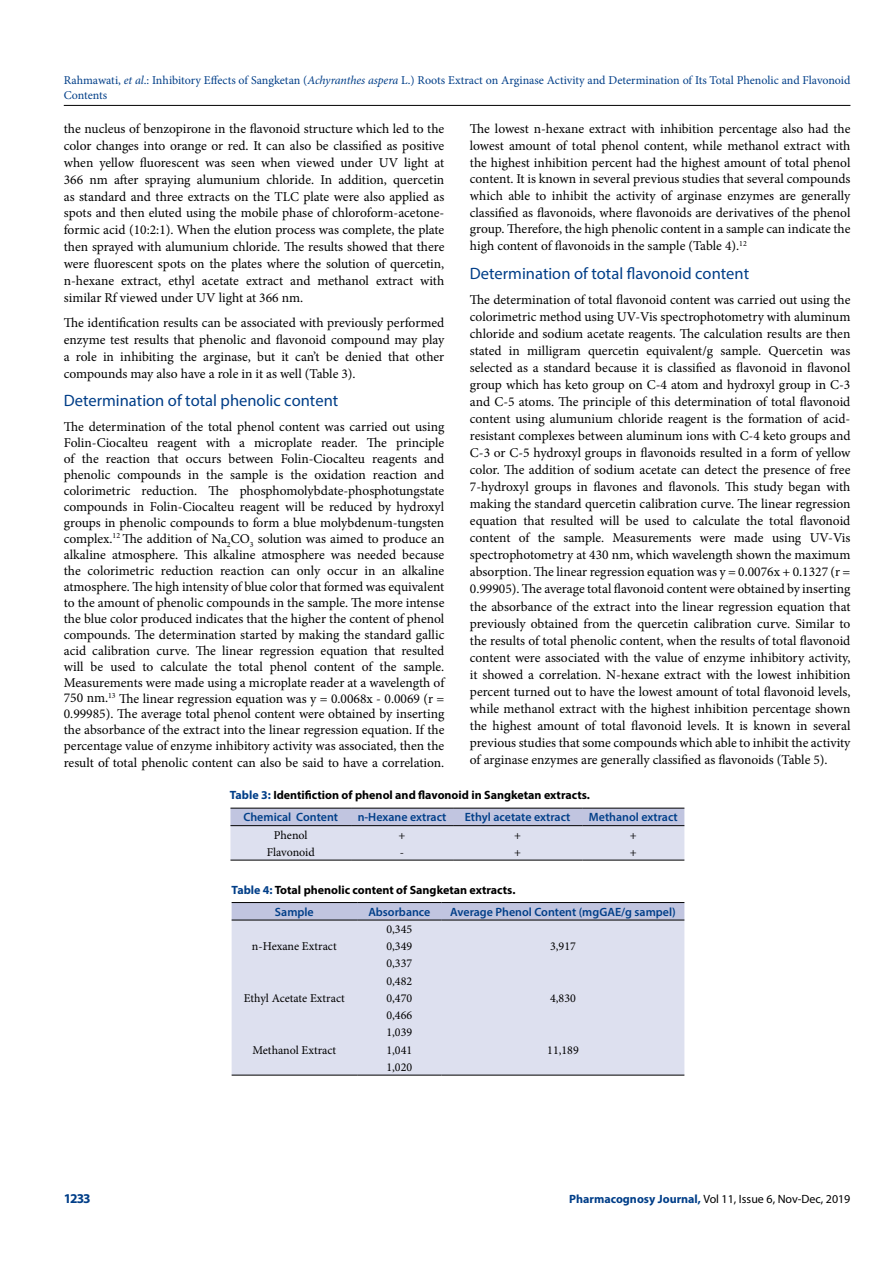
<style>
.page{position:relative;width:893px;height:1263px;background:#fff}
.page>*{position:absolute;margin:0;border:0;box-sizing:border-box;transform-origin:0 0}
.t1{font:16.5px "Myriad Pro";color:#003e88}
.t2{font:13.5px/17px "Minion Pro";color:#000;text-align:justify}
.t3{font:700 13.5px "Myriad Pro";color:#003e88}
.t4{font:12px/14.4px "Minion Pro";color:#003e88}
.t5{font:12px/17.2px "Minion Pro";color:#000}
.t6{font:600 12px "Myriad Pro";color:#003e88}
.t7{font:700 12px "Myriad Pro";color:#000}
.t8{font:12px "Myriad Pro";color:#000}
.s1{font-style:italic}
.s2{color:#003e88}
.s3{font-weight:700;color:#003e88}
</style>
<div class="page">
<hr style="left:64px;top:105px;width:786px;height:1px;background:#000">
<svg style="left:230px;top:809px;width:454px;height:51px;background:#d1d4e7"></svg>
<hr style="left:230px;top:808px;width:121px;height:1px;background:#000">
<hr style="left:351px;top:808px;width:102px;height:1px;background:#000">
<hr style="left:453px;top:808px;width:129px;height:1px;background:#000">
<hr style="left:582px;top:808px;width:102px;height:1px;background:#000">
<hr style="left:230px;top:825px;width:121px;height:1px;background:#000">
<hr style="left:351px;top:825px;width:102px;height:1px;background:#000">
<hr style="left:453px;top:825px;width:129px;height:1px;background:#000">
<hr style="left:582px;top:825px;width:102px;height:1px;background:#000">
<hr style="left:230px;top:860px;width:121px;height:1px;background:#000">
<hr style="left:351px;top:860px;width:102px;height:1px;background:#000">
<hr style="left:453px;top:860px;width:129px;height:1px;background:#000">
<hr style="left:582px;top:860px;width:102px;height:1px;background:#000">
<svg style="left:232px;top:903px;width:452px;height:17px;background:#bbbfd9"></svg>
<div style="left:232px;top:921px;width:452px;height:154px;background:#dde0ef"></div>
<hr style="left:232px;top:902px;width:125px;height:1px;background:#000">
<hr style="left:357px;top:902px;width:85px;height:1px;background:#000">
<hr style="left:442px;top:902px;width:242px;height:1px;background:#000">
<hr style="left:232px;top:920px;width:125px;height:1px;background:#000">
<hr style="left:357px;top:920px;width:85px;height:1px;background:#000">
<hr style="left:442px;top:920px;width:242px;height:1px;background:#000">
<hr style="left:232px;top:1075px;width:125px;height:1px;background:#000">
<hr style="left:442px;top:1075px;width:242px;height:1px;background:#000">
<hr style="left:357px;top:1075px;width:85px;height:1px;background:#000">
<p class="t4" style="left:64px;top:73px;width:788px">Rahmawati, <span class="s1">et al</span>.: Inhibitory Effects of Sangketan (<span class="s1">Achyranthes aspera</span> L.) Roots Extract on Arginase Activity and Determination of Its Total Phenolic and Flavonoid<br>Contents</p>
<p class="t2" style="left:64px;top:120px;width:382px">the nucleus of benzopirone in the flavonoid structure which led to the color changes into orange or red. It can also be classified as positive when yellow fluorescent was seen when viewed under UV light at 366 nm after spraying alumunium chloride. In addition, quercetin as standard and three extracts on the TLC plate were also applied as spots and then eluted using the mobile phase of chloroform-acetone&shy;formic acid (10:2:1). When the elution process was complete, the plate then sprayed with alumunium chloride. The results showed that there were fluorescent spots on the plates where the solution of quercetin, n-hexane extract, ethyl acetate extract and methanol extract with similar Rf viewed under UV light at 366 nm.</p>
<p class="t2" style="left:64px;top:315px;width:382px">The identification results can be associated with previously performed enzyme test results that phenolic and flavonoid compound may play a role in inhibiting the arginase, but it can’t be denied that other compounds may also have a role in it as well (Table 3).</p>
<p class="t1" style="left:64px;top:390px;width:276px">Determination of total phenolic content</p>
<p class="t2" style="left:64px;top:419px;width:382px;line-height:16px">The determination of the total phenol content was carried out using Folin-Ciocalteu reagent with a microplate reader. The principle of the reaction that occurs between Folin-Ciocalteu reagents and phenolic compounds in the sample is the oxidation reaction and colorimetric reduction. The phosphomolybdate-phosphotungstate compounds in Folin-Ciocalteu reagent will be reduced by hydroxyl groups in phenolic compounds to form a blue molybdenum-tungsten complex.<sup>12</sup> The addition of Na<sub>2</sub>CO<sub>3</sub> solution was aimed to produce an alkaline atmosphere. This alkaline atmosphere was needed because the colorimetric reduction reaction can only occur in an alkaline atmosphere. The high intensity of blue color that formed was equivalent to the amount of phenolic compounds in the sample. The more intense the blue color produced indicates that the higher the content of phenol compounds. The determination started by making the standard gallic acid calibration curve. The linear regression equation that resulted will be used to calculate the total phenol content of the sample.<br>Measurements were made using a microplate reader at a wavelength of 750 nm.<sup>13</sup> The linear regression equation was y = 0.0068x - 0.0069 (r = 0.99985). The average total phenol content were obtained by inserting the absorbance of the extract into the linear regression equation. If the percentage value of enzyme inhibitory activity was associated, then the result of total phenolic content can also be said to have a correlation.</p>
<p class="t2" style="left:470px;top:120px;width:382px">The lowest n-hexane extract with inhibition percentage also had the lowest amount of total phenol content, while methanol extract with the highest inhibition percent had the highest amount of total phenol content. It is known in several previous studies that several compounds which able to inhibit the activity of arginase enzymes are generally classified as flavonoids, where flavonoids are derivatives of the phenol group. Therefore, the high phenolic content in a sample can indicate the high content of flavonoids in the sample (Table 4).<sup>12</sup></p>
<p class="t1" style="left:470px;top:263px;width:281px">Determination of total flavonoid content</p>
<p class="t2" style="left:470px;top:291px;width:382px">The determination of total flavonoid content was carried out using the colorimetric method using UV-Vis spectrophotometry with aluminum chloride and sodium acetate reagents. The calculation results are then stated in milligram quercetin equivalent/g sample. Quercetin was selected as a standard because it is classified as flavonoid in flavonol group which has keto group on C-4 atom and hydroxyl group in C-3 and C-5 atoms. The principle of this determination of total flavonoid content using alumunium chloride reagent is the formation of acid&shy;resistant complexes between aluminum ions with C-4 keto groups and C-3 or C-5 hydroxyl groups in flavonoids resulted in a form of yellow color. The addition of sodium acetate can detect the presence of free 7-hydroxyl groups in flavones and flavonols. This study began with making the standard quercetin calibration curve. The linear regression equation that resulted will be used to calculate the total flavonoid content of the sample. Measurements were made using UV-Vis spectrophotometry at 430 nm, which wavelength shown the maximum absorption. The linear regression equation was y = 0.0076x + 0.1327 (r = 0.99905). The average total flavonoid content were obtained by inserting the absorbance of the extract into the linear regression equation that previously obtained from the quercetin calibration curve. Similar to the results of total phenolic content, when the results of total flavonoid content were associated with the value of enzyme inhibitory activity, it showed a correlation. N-hexane extract with the lowest inhibition percent turned out to have the lowest amount of total flavonoid levels, while methanol extract with the highest inhibition percentage shown the highest amount of total flavonoid levels. It is known in several previous studies that some compounds which able to inhibit the activity of arginase enzymes are generally classified as flavonoids (Table 5).</p>
<p class="t7" style="left:230px;top:787px;width:362px"><span class="s2">Table 3:</span> Identifiction of phenol and flavonoid in Sangketan extracts.</p>
<p class="t6" style="left:243px;top:810px;width:96px">Chemical Content</p>
<p class="t6" style="left:358px;top:810px;width:90px">n-Hexane extract</p>
<p class="t6" style="left:465px;top:810px;width:107px">Ethyl acetate extract</p>
<p class="t6" style="left:589px;top:810px;width:90px">Methanol extract</p>
<p class="t5" style="left:274px;top:826px;width:35px">Phenol</p>
<p class="t5" style="left:399px;top:826px;width:8px">+</p>
<p class="t5" style="left:514px;top:826px;width:8px">+</p>
<p class="t5" style="left:630px;top:826px;width:8px">+</p>
<p class="t5" style="left:267px;top:843px;width:49px">Flavonoid</p>
<p class="t5" style="left:400px;top:843px;width:6px">-</p>
<p class="t5" style="left:514px;top:843px;width:8px">+</p>
<p class="t5" style="left:630px;top:843px;width:8px">+</p>
<p class="t7" style="left:232px;top:882px;width:285px"><span class="s2">Table 4:</span> Total phenolic content of Sangketan extracts.</p>
<p class="t6" style="left:275px;top:904px;width:40px">Sample</p>
<p class="t6" style="left:368px;top:904px;width:64px">Absorbance</p>
<p class="t6" style="left:450px;top:904px;width:227px">Average Phenol Content (mgGAE/g sampel)</p>
<p class="t5" style="left:252px;top:938px;width:86px">n-Hexane Extract</p>
<p class="t5" style="left:386px;top:921px;width:27px">0,345<br>0,349</p>
<p class="t5" style="left:550px;top:938px;width:27px">3,917</p>
<p class="t5" style="left:244px;top:989px;width:102px">Ethyl Acetate Extract</p>
<p class="t5" style="left:252px;top:1041px;width:85px">Methanol Extract</p>
<p class="t5" style="left:386px;top:955px;width:27px">0,337</p>
<p class="t5" style="left:386px;top:972px;width:27px">0,482<br>0,470</p>
<p class="t5" style="left:386px;top:1007px;width:27px">0,466</p>
<p class="t5" style="left:386px;top:1024px;width:27px">1,039<br>1,041</p>
<p class="t5" style="left:386px;top:1058px;width:27px">1,020</p>
<p class="t5" style="left:550px;top:989px;width:27px">4,830</p>
<p class="t5" style="left:547px;top:1041px;width:33px">11,189</p>
<p class="t3" style="left:64px;top:1189px;width:29px">1233</p>
<p class="t8" style="left:569px;top:1191px;width:283px"><span class="s3">Pharmacognosy Journal,</span> Vol 11, Issue 6, Nov-Dec, 2019</p>
</div>
